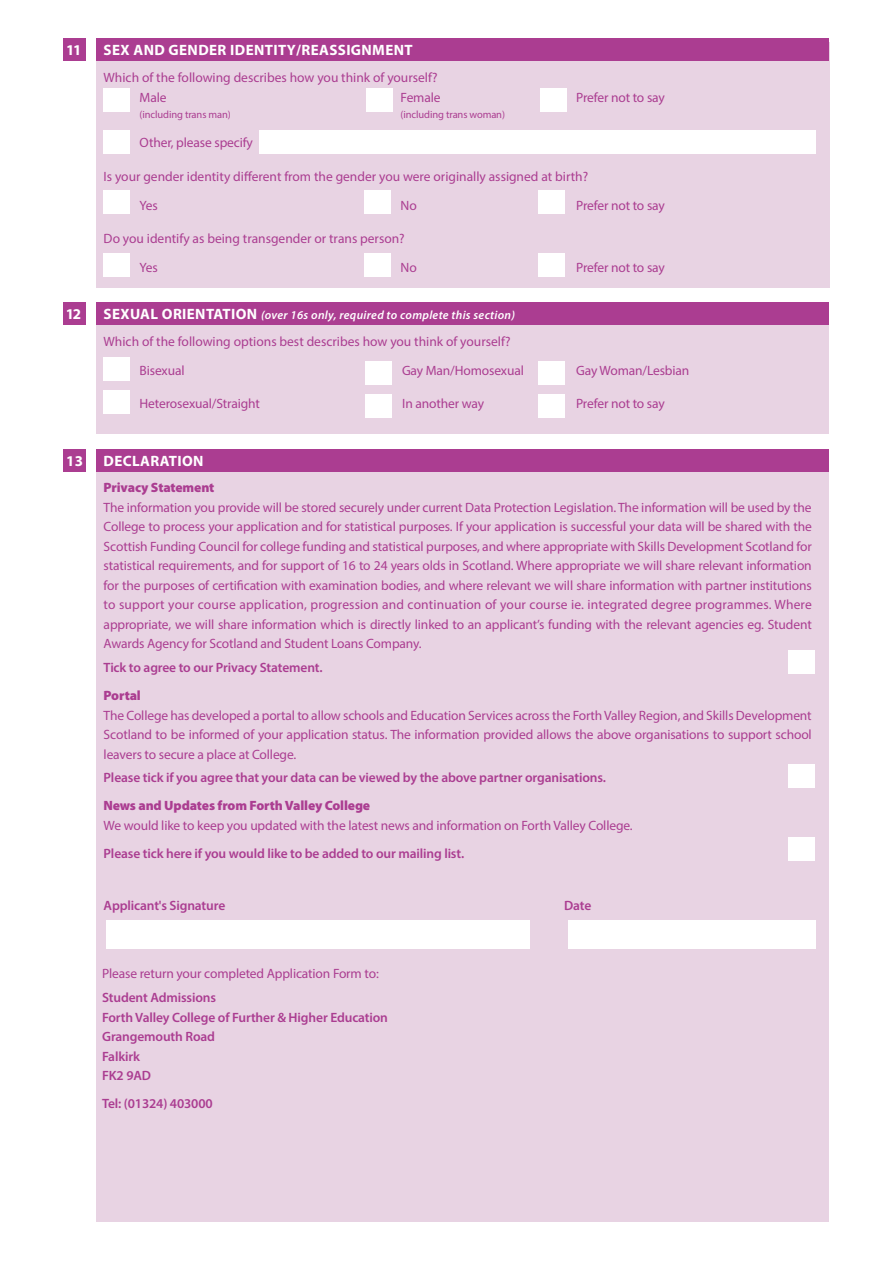
<style>
.page{position:relative;width:893px;height:1263px;background:#fff}
.page>*{position:absolute;margin:0;border:0;box-sizing:border-box;transform-origin:0 0}
.t1{font:700 15px "Myriad Pro";letter-spacing:.025em;color:#fff}
.t2{font:13.5px/19.5px "Myriad Pro";letter-spacing:-.01em;color:#ab3d91;text-align:justify}
.t3{font:600 13.5px "Myriad Pro";letter-spacing:-.01em;color:#ab3d91}
.t4{font:900 13.5px "Myriad Pro";letter-spacing:-.01em;color:#ab3d91}
.t5{font:italic 600 12px "Myriad Pro";letter-spacing:.025em;color:#fff}
.t6{font:10.5px "Myriad Pro";letter-spacing:-.01em;color:#ab3d91}
.s1{font-weight:700;font-style:normal;font-size:15px}
</style>
<div class="page">
<div style="left:93px;top:451px;width:736px;height:770px;background:#e8d3e3"></div>
<div style="left:64px;top:449px;width:765px;height:22px;background:#ab3d91"></div>
<div style="left:94px;top:306px;width:735px;height:128px;background:#e8d3e3"></div>
<div style="left:64px;top:302px;width:765px;height:22px;background:#ab3d91"></div>
<div style="left:103px;top:357px;width:26px;height:23px;background:#fff"></div>
<div style="left:365px;top:361px;width:27px;height:23px;background:#fff"></div>
<div style="left:538px;top:361px;width:26px;height:23px;background:#fff"></div>
<div style="left:103px;top:391px;width:26px;height:23px;background:#fff"></div>
<div style="left:365px;top:395px;width:27px;height:23px;background:#fff"></div>
<div style="left:538px;top:395px;width:26px;height:23px;background:#fff"></div>
<div style="left:94px;top:43px;width:735px;height:245px;background:#e8d3e3"></div>
<div style="left:64px;top:38px;width:765px;height:22px;background:#ab3d91"></div>
<div style="left:540px;top:88px;width:26px;height:24px;background:#fff"></div>
<div style="left:366px;top:88px;width:26px;height:24px;background:#fff"></div>
<div style="left:259px;top:131px;width:556px;height:23px;background:#fff"></div>
<div style="left:103px;top:88px;width:26px;height:24px;background:#fff"></div>
<div style="left:103px;top:131px;width:26px;height:23px;background:#fff"></div>
<div style="left:539px;top:191px;width:26px;height:23px;background:#fff"></div>
<div style="left:365px;top:191px;width:26px;height:23px;background:#fff"></div>
<div style="left:103px;top:191px;width:26px;height:23px;background:#fff"></div>
<div style="left:539px;top:253px;width:26px;height:23px;background:#fff"></div>
<div style="left:365px;top:253px;width:26px;height:23px;background:#fff"></div>
<div style="left:103px;top:253px;width:26px;height:23px;background:#fff"></div>
<div style="left:788px;top:651px;width:26px;height:23px;background:#fff"></div>
<div style="left:788px;top:765px;width:26px;height:23px;background:#fff"></div>
<div style="left:788px;top:838px;width:26px;height:23px;background:#fff"></div>
<div style="left:106px;top:920px;width:424px;height:28px;background:#fff"></div>
<div style="left:568px;top:920px;width:247px;height:28px;background:#fff"></div>
<div style="left:87px;top:36px;width:9px;height:1210px;background:#fff"></div>
<p class="t1" style="left:66px;top:40px;width:17px">11</p>
<p class="t1" style="left:104px;top:40px;width:311px">SEX AND GENDER IDENTITY/REASSIGNMENT</p>
<p class="t2" style="left:104px;top:67px;width:335px">Which of the following describes how you think of yourself?</p>
<p class="t2" style="left:140px;top:88px;width:28px">Male</p>
<p class="t2" style="left:401px;top:88px;width:41px">Female</p>
<p class="t2" style="left:576px;top:88px;width:90px">Prefer not to say</p>
<p class="t6" style="left:140px;top:108px;width:93px">(including trans man)</p>
<p class="t6" style="left:401px;top:108px;width:106px">(including trans woman)</p>
<p class="t2" style="left:140px;top:133px;width:115px">Other, please specify</p>
<p class="t2" style="left:104px;top:166px;width:486px">Is your gender identity different from the gender you were originally assigned at birth?</p>
<p class="t2" style="left:140px;top:195px;width:20px">Yes</p>
<p class="t2" style="left:401px;top:195px;width:18px">No</p>
<p class="t2" style="left:576px;top:195px;width:90px">Prefer not to say</p>
<p class="t2" style="left:104px;top:228px;width:303px">Do you identify as being transgender or trans person?</p>
<p class="t2" style="left:140px;top:257px;width:20px">Yes</p>
<p class="t2" style="left:401px;top:257px;width:18px">No</p>
<p class="t2" style="left:576px;top:257px;width:90px">Prefer not to say</p>
<p class="t1" style="left:66px;top:304px;width:17px">12</p>
<p class="t5" style="left:104px;top:307px;width:413px"><span class="s1">SEXUAL ORIENTATION</span> (over 16s only, required to complete this section)</p>
<p class="t2" style="left:104px;top:331px;width:408px">Which of the following options best describes how you think of yourself?</p>
<p class="t2" style="left:140px;top:360px;width:46px">Bisexual</p>
<p class="t2" style="left:402px;top:360px;width:123px">Gay Man/Homosexual</p>
<p class="t2" style="left:576px;top:360px;width:115px">Gay Woman/Lesbian</p>
<p class="t2" style="left:140px;top:393px;width:122px">Heterosexual/Straight</p>
<p class="t2" style="left:402px;top:393px;width:84px">In another way</p>
<p class="t2" style="left:576px;top:393px;width:90px">Prefer not to say</p>
<p class="t1" style="left:66px;top:451px;width:19px">13</p>
<p class="t1" style="left:104px;top:451px;width:101px">DECLARATION</p>
<p class="t4" style="left:104px;top:479px;width:112px">Privacy Statement</p>
<p class="t2" style="left:104px;top:497px;width:710px">The information you provide will be stored securely under current Data Protection Legislation. The information will be used by the College to process your application and for statistical purposes. If your application is successful your data will be shared with the Scottish Funding Council for college funding and statistical purposes, and where appropriate with Skills Development Scotland for statistical requirements, and for support of 16 to 24 years olds in Scotland. Where appropriate we will share relevant information for the purposes of certification with examination bodies, and where relevant we will share information with partner institutions to support your course application, progression and continuation of your course ie. integrated degree programmes. Where appropriate, we will share information which is directly linked to an applicant’s funding with the relevant agencies eg. Student Awards Agency for Scotland and Student Loans Company.</p>
<p class="t3" style="left:104px;top:659px;width:220px">Tick to agree to our Privacy Statement.</p>
<p class="t4" style="left:104px;top:686px;width:39px">Portal</p>
<p class="t2" style="left:104px;top:705px;width:710px">The College has developed a portal to allow schools and Education Services across the Forth Valley Region, and Skills Development Scotland to be informed of your application status. The information provided allows the above organisations to support school leavers to secure a place at College.</p>
<p class="t3" style="left:104px;top:769px;width:504px">Please tick if you agree that your data can be viewed by the above partner organisations.</p>
<p class="t4" style="left:104px;top:797px;width:268px">News and Updates from Forth Valley College</p>
<p class="t2" style="left:104px;top:815px;width:531px">We would like to keep you updated with the latest news and information on Forth Valley College.</p>
<p class="t3" style="left:104px;top:845px;width:362px">Please tick here if you would like to be added to our mailing list.</p>
<p class="t3" style="left:104px;top:896px;width:123px">Applicant's Signature</p>
<p class="t3" style="left:564px;top:896px;width:29px">Date</p>
<p class="t2" style="left:102px;top:964px;width:278px">Please return your completed Application Form to:</p>
<p class="t3" style="left:102px;top:989px;width:115px">Student Admissions</p>
<p class="t3" style="left:102px;top:1008px;width:287px">Forth Valley College of Further &amp; Higher Education</p>
<p class="t3" style="left:102px;top:1028px;width:115px">Grangemouth Road</p>
<p class="t3" style="left:102px;top:1047px;width:40px">Falkirk</p>
<p class="t3" style="left:102px;top:1067px;width:50px">FK2 9AD</p>
<p class="t3" style="left:102px;top:1095px;width:112px">Tel: (01324) 403000</p>
</div>
